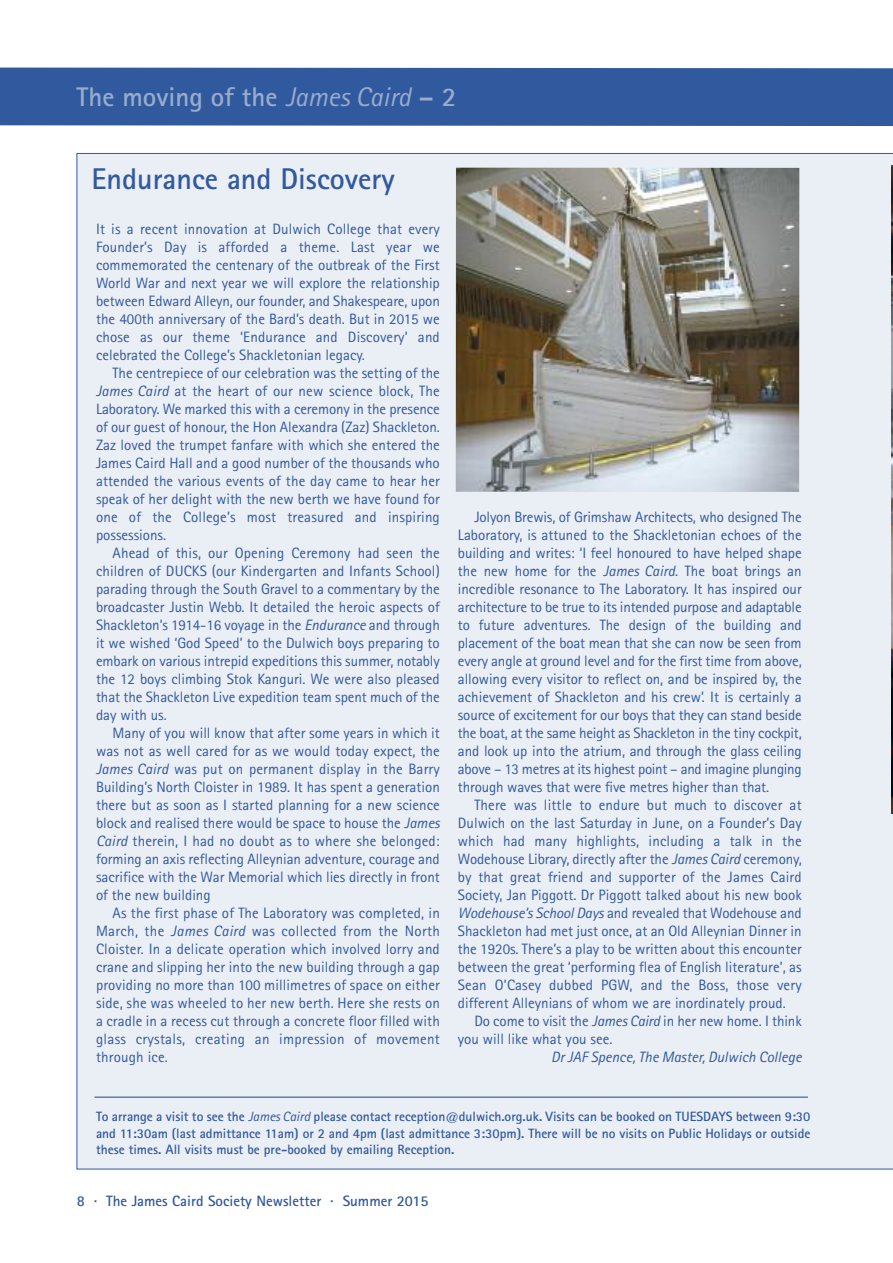
<style>
.page{position:relative;width:893px;height:1263px;background:#fff}
.page>*{position:absolute;margin:0;border:0;box-sizing:border-box;transform-origin:0 0}
.t1{font:700 30px "Rotis Sans Serif";color:#31599d}
.t2{font:700 27px "Rotis Sans Serif";color:#98acce}
.t3{font:15px/18px "Rotis Sans Serif";color:#31599d;text-align:justify}
.t4{font:700 15px "Rotis Sans Serif";color:#31599d}
.t5{font:italic 15px "Rotis Sans Serif";color:#31599d}
.t6{font:700 13.5px/16.5px "Rotis Sans Serif";color:#31599d;text-align:justify}
.s1{font-weight:400;font-style:italic}
.s2{font-style:italic}
</style>
<div class="page">
<div style="left:77px;top:153px;width:816px;height:1016px;background:#eaeef5"></div>
<div style="left:0;top:68px;width:893px;height:59px;background:#31599d"></div>
<hr style="left:892px;top:861px;width:1px;height:266px;background:#fff">
<hr style="left:95px;top:1096px;width:713px;height:2px;background:#31599d">
<img style="left:892px;top:166px;width:1px;height:647px">
<img style="left:456px;top:168px;width:343px;height:324px">
<h2 class="t2" style="left:77px;top:88px;width:381px">The moving of the <span class="s1">James Caird</span> – 2</h2>
<h1 class="t1" style="left:92px;top:168px;width:305px">Endurance and Discovery</h1>
<p class="t3" style="left:96px;top:221px;width:345px">It is a recent innovation at Dulwich College that every Founder’s Day is afforded a theme. Last year we commemorated the centenary of the outbreak of the First World War and next year we will explore the relationship between Edward Alleyn, our founder, and Shakespeare, upon the 400th anniversary of the Bard’s death. But in 2015 we chose as our theme ‘Endurance and Discovery’ and celebrated the College’s Shackletonian legacy.</p>
<p class="t3" style="left:96px;top:365px;width:345px;text-indent:17px">The centrepiece of our celebration was the setting of the <span class="s2">James Caird</span> at the heart of our new science block, The Laboratory. We marked this with a ceremony in the presence of our guest of honour, the Hon Alexandra (Zaz) Shackleton.<br>Zaz loved the trumpet fanfare with which she entered the James Caird Hall and a good number of the thousands who attended the various events of the day came to hear her speak of her delight with the new berth we have found for one of the College’s most treasured and inspiring possessions.</p>
<p class="t3" style="left:96px;top:545px;width:345px;text-indent:17px">Ahead of this, our Opening Ceremony had seen the children of DUCKS (our Kindergarten and Infants School) parading through the South Gravel to a commentary by the broadcaster Justin Webb. It detailed the heroic aspects of Shackleton’s 1914-16 voyage in the <span class="s2">Endurance</span> and through it we wished ‘God Speed’ to the Dulwich boys preparing to embark on various intrepid expeditions this summer, notably the 12 boys climbing Stok Kanguri. We were also pleased that the Shackleton Live expedition team spent much of the day with us.</p>
<p class="t3" style="left:96px;top:725px;width:345px;text-indent:17px">Many of you will know that after some years in which it was not as well cared for as we would today expect, the <span class="s2">James Caird</span> was put on permanent display in the Barry Building’s North Cloister in 1989. It has spent a generation there but as soon as I started planning for a new science block and realised there would be space to house the <span class="s2">James Caird</span> therein, I had no doubt as to where she belonged: forming an axis reflecting Alleynian adventure, courage and sacrifice with the War Memorial which lies directly in front of the new building</p>
<p class="t3" style="left:96px;top:905px;width:345px;text-indent:17px">As the first phase of The Laboratory was completed, in March, the <span class="s2">James Caird</span> was collected from the North Cloister. In a delicate operation which involved lorry and crane and slipping her into the new building through a gap providing no more than 100 millimetres of space on either side, she was wheeled to her new berth. Here she rests on a cradle in a recess cut through a concrete floor filled with glass crystals, creating an impression of movement through ice.</p>
<p class="t3" style="left:458px;top:509px;width:345px;text-indent:16px">Jolyon Brewis, of Grimshaw Architects, who designed The Laboratory, is attuned to the Shackletonian echoes of the building and writes: ‘I feel honoured to have helped shape the new home for the <span class="s2">James Caird</span>. The boat brings an incredible resonance to The Laboratory. It has inspired our architecture to be true to its intended purpose and adaptable to future adventures. The design of the building and placement of the boat mean that she can now be seen from every angle at ground level and for the first time from above, allowing every visitor to reflect on, and be inspired by, the achievement of Shackleton and his crew’. It is certainly a source of excitement for our boys that they can stand beside the boat, at the same height as Shackleton in the tiny cockpit, and look up into the atrium, and through the glass ceiling above – 13 metres at its highest point – and imagine plunging through waves that were five metres higher than that.</p>
<p class="t3" style="left:458px;top:797px;width:345px;text-indent:17px">There was little to endure but much to discover at Dulwich on the last Saturday in June, on a Founder’s Day which had many highlights, including a talk in the Wodehouse Library, directly after the <span class="s2">James Caird</span> ceremony, by that great friend and supporter of the James Caird Society, Jan Piggott. Dr Piggott talked about his new book <span class="s2">Wodehouse’s School Days</span> and revealed that Wodehouse and Shackleton had met just once, at an Old Alleynian Dinner in the 1920s. There’s a play to be written about this encounter between the great ‘performing flea of English literature’, as Sean O’Casey dubbed PGW, and the Boss, those very different Alleynians of whom we are inordinately proud.</p>
<p class="t3" style="left:458px;top:1013px;width:345px;text-indent:16px">Do come to visit the <span class="s2">James Caird</span> in her new home. I think you will like what you see.</p>
<p class="t5" style="left:551px;top:1052px;width:252px">Dr JAF Spence, The Master, Dulwich College</p>
<p class="t6" style="left:96px;top:1110px;width:716px">To arrange a visit to see the <span class="s1">James Caird</span> please contact reception@dulwich.org.uk. Visits can be booked on TUESDAYS between 9:30 and 11:30am (last admittance 11am) or 2 and 4pm (last admittance 3:30pm). There will be no visits on Public Holidays or outside these times. All visits must be pre-booked by emailing Reception.</p>
<p class="t4" style="left:77px;top:1196px;width:353px">8 · The James Caird Society Newsletter · Summer 2015</p>
</div>
